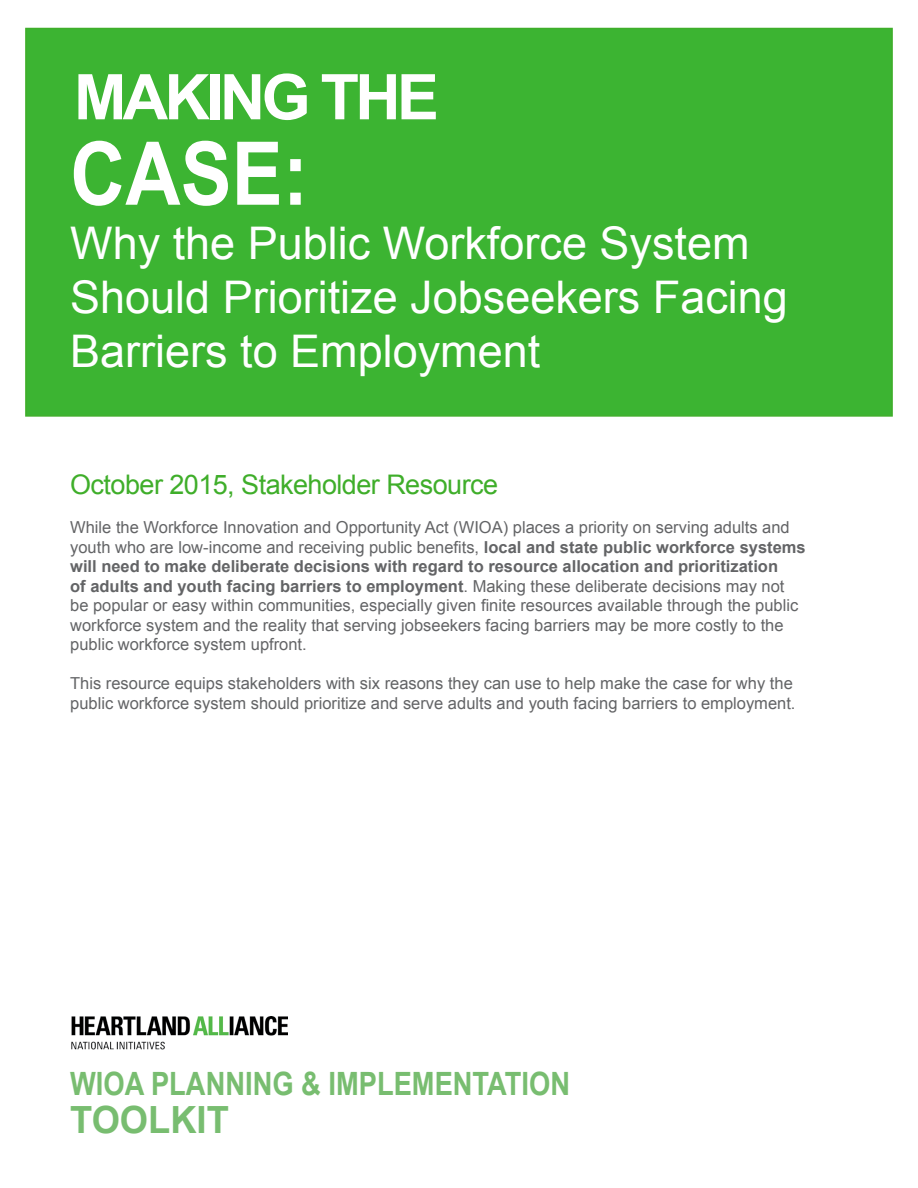
<style>
.page{position:relative;width:918px;height:1188px;background:#fff}
.page>*{position:absolute;margin:0;border:0;box-sizing:border-box;transform-origin:0 0}
.t1{font:700 88.05px "Arial";color:#fff;scale:.87 1}
.t2{font:700 63px "Arial";letter-spacing:-.06em;color:#fff}
.t3{font:45px/54px "Arial";color:#fff}
.t4{font:700 37.5px "Arial";color:#78bd70}
.t5{font:700 32.1px "Arial";color:#78bd70;scale:.85 1}
.t6{font:27px "Arial";letter-spacing:-.02em;color:#3fae2a}
.t7{font:16.5px/19.5px "Arial";color:#636466}
.s1{font-weight:700}
</style>
<div class="page">
<div style="left:25px;top:28px;width:868px;height:389px;background:#3cb432;border:2px solid #3fae2a"></div>
<img style="left:71px;top:1017px;width:217px;height:33px">
<h2 class="t2" style="left:74px;top:55px;width:366px">Making the</h2>
<h1 class="t1" style="left:70px;top:115px;width:275px">case:</h1>
<h3 class="t3" style="left:70px;top:217px;width:719px">Why the Public Workforce System<br>Should Prioritize Jobseekers Facing<br>Barriers to Employment</h3>
<h3 class="t6" style="left:70px;top:467px;width:429px">October 2015, Stakeholder Resource</h3>
<p class="t7" style="left:70px;top:518px;width:737px">While the Workforce Innovation and Opportunity Act (WIOA) places a priority on serving adults and youth who are low-income and receiving public benefits, <span class="s1">local and state public workforce systems will need to make deliberate decisions with regard to resource allocation and prioritization<br>of adults and youth facing barriers to employment</span>. Making these deliberate decisions may not be popular or easy within communities, especially given finite resources available through the public workforce system and the reality that serving jobseekers facing barriers may be more costly to the public workforce system upfront.</p>
<p class="t7" style="left:70px;top:674px;width:727px">This resource equips stakeholders with six reasons they can use to help make the case for why the public workforce system should prioritize and serve adults and youth facing barriers to employment.</p>
<h3 class="t5" style="left:70px;top:1063px;width:158px">WIOA PLANNING</h3>
<h3 class="t5" style="left:301px;top:1063px;width:176px">&amp; IMPLEMENTATI</h3>
<h3 class="t5" style="left:529px;top:1063px;width:45px">ON</h3>
<h3 class="t4" style="left:70px;top:1095px;width:120px">TOOLKIT</h3>
</div>
